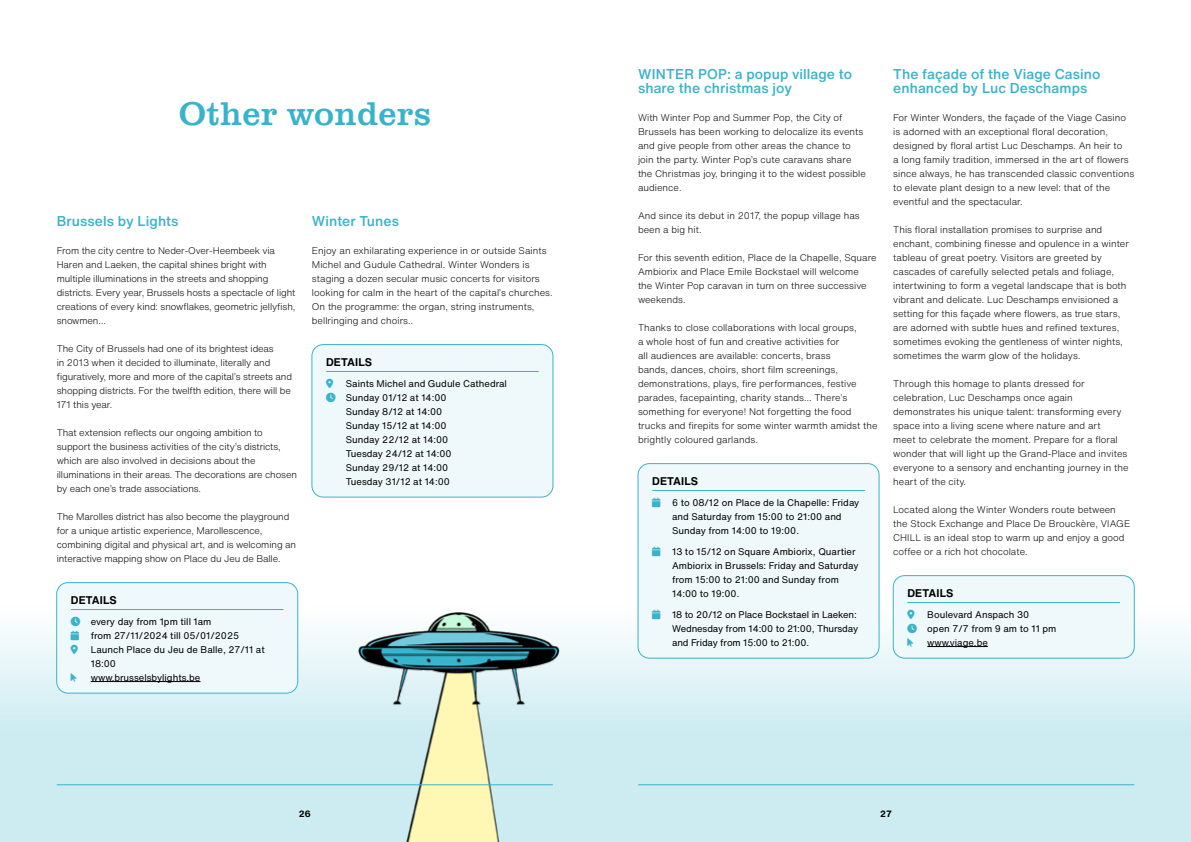
<style>
.page{position:relative;width:1191px;height:842px;background:#fff}
.page>*{position:absolute;margin:0;border:0;box-sizing:border-box;transform-origin:0 0}
.t1{font:34px "Clarendon URW";letter-spacing:.01em;color:#38b3cb}
.t2{font:500 14px/14px "Helvetica Now Text";letter-spacing:.005em;color:#38b3cb}
.t3{font:700 11px "Helvetica Now Text";letter-spacing:.015em;color:#000}
.t4{font:300 9.5px/14px "Helvetica Now Text";letter-spacing:.005em;color:#000}
.t5{font:9.5px/14px "Helvetica Now Text";color:#000}
.t6{font:700 9px "Helvetica Now Text";color:#000}
</style>
<div class="page">
<div style="left:0;top:607px;width:1191px;height:235px;background:linear-gradient(to bottom,#f2f9fb,#c0e7ef)"></div>
<div style="left:638px;top:464px;width:241px;height:194px;background:#eff9fb;border-radius:11px"></div>
<div style="left:638px;top:463px;width:241px;height:195px;border:1px solid #38b3cb;border-radius:11px"></div>
<hr style="left:652px;top:490px;width:213px;height:1px;background:#38b3cb">
<div style="left:893px;top:576px;width:241px;height:82px;background:#eff9fb;border-radius:11px"></div>
<div style="left:893px;top:575px;width:241px;height:83px;border:1px solid #38b3cb;border-radius:11px"></div>
<hr style="left:907px;top:602px;width:213px;height:1px;background:#38b3cb">
<hr style="left:927px;top:646px;width:61px;height:1px;background:#000">
<div style="left:57px;top:583px;width:241px;height:110px;background:#eff9fb;border-radius:11px"></div>
<div style="left:56px;top:582px;width:242px;height:111px;border:1px solid #38b3cb;border-radius:11px"></div>
<hr style="left:71px;top:609px;width:212px;height:1px;background:#38b3cb">
<hr style="left:91px;top:681px;width:109px;height:1px;background:#000">
<div style="left:312px;top:345px;width:241px;height:152px;background:#eff9fb;border-radius:11px"></div>
<div style="left:312px;top:344px;width:241px;height:153px;border:1px solid #38b3cb;border-radius:11px"></div>
<hr style="left:326px;top:371px;width:213px;height:1px;background:#38b3cb">
<img style="left:327px;top:607px;width:267px;height:235px">
<hr style="left:638px;top:784px;width:496px;height:1px;background:#38b3cb">
<hr style="left:57px;top:784px;width:496px;height:1px;background:#38b3cb">
<h1 class="t1" style="left:179px;top:89px;width:253px">Other wonders</h1>
<h2 class="t2" style="left:57px;top:213px;width:123px">Brussels by Lights</h2>
<p class="t4" style="left:57px;top:243px;width:240px">From the city centre to Neder-Over-Heembeek via Haren and Laeken, the capital shines bright with multiple illuminations in the streets and shopping districts. Every year, Brussels hosts a spectacle of light creations of every kind: snowflakes, geometric jellyfish, snowmen…</p>
<p class="t4" style="left:57px;top:341px;width:237px">The City of Brussels had one of its brightest ideas<br>in 2013 when it decided to illuminate, literally and figuratively, more and more of the capital’s streets and shopping districts. For the twelfth edition, there will be 171 this year.</p>
<p class="t4" style="left:57px;top:425px;width:242px">That extension reflects our ongoing ambition to support the business activities of the city’s districts, which are also involved in decisions about the illuminations in their areas. The decorations are chosen by each one’s trade associations.</p>
<p class="t4" style="left:57px;top:509px;width:241px">The Marolles district has also become the playground for a unique artistic experience, Marollescence, combining digital and physical art, and is welcoming an interactive mapping show on Place du Jeu de Balle.</p>
<p class="t3" style="left:71px;top:591px;width:47px">DETAILS</p>
<p class="t5" style="left:91px;top:614px;width:175px">every day from 1pm till 1am<br>from 27/11/2024 till 05/01/2025<br>Launch Place du Jeu de Balle, 27/11 at<br>18:00<br>www.brusselsbylights.be</p>
<h2 class="t2" style="left:312px;top:213px;width:89px">Winter Tunes</h2>
<p class="t4" style="left:312px;top:243px;width:242px">Enjoy an exhilarating experience in or outside Saints Michel and Gudule Cathedral. Winter Wonders is staging a dozen secular music concerts for visitors looking for calm in the heart of the capital’s churches.<br>On the programme: the organ, string instruments, bellringing and choirs..</p>
<p class="t3" style="left:326px;top:353px;width:47px">DETAILS</p>
<p class="t5" style="left:346px;top:376px;width:162px">Saints Michel and Gudule Cathedral<br>Sunday 01/12 at 14:00<br>Sunday 8/12 at 14:00<br>Sunday 15/12 at 14:00<br>Sunday 22/12 at 14:00<br>Tuesday 24/12 at 14:00<br>Sunday 29/12 at 14:00<br>Tuesday 31/12 at 14:00</p>
<h2 class="t2" style="left:638px;top:66px;width:216px">WINTER POP: a popup village to share the christmas joy</h2>
<p class="t4" style="left:638px;top:110px;width:229px">With Winter Pop and Summer Pop, the City of Brussels has been working to delocalize its events and give people from other areas the chance to join the party. Winter Pop’s cute caravans share the Christmas joy, bringing it to the widest possible audience.</p>
<p class="t4" style="left:638px;top:208px;width:223px">And since its debut in 2017, the popup village has been a big hit.</p>
<p class="t4" style="left:638px;top:250px;width:240px">For this seventh edition, Place de la Chapelle, Square Ambiorix and Place Emile Bockstael will welcome<br>the Winter Pop caravan in turn on three successive weekends.</p>
<p class="t4" style="left:638px;top:320px;width:241px">Thanks to close collaborations with local groups,<br>a whole host of fun and creative activities for<br>all audiences are available: concerts, brass<br>bands, dances, choirs, short film screenings, demonstrations, plays, fire performances, festive parades, facepainting, charity stands… There’s something for everyone! Not forgetting the food trucks and firepits for some winter warmth amidst the brightly coloured garlands.</p>
<p class="t3" style="left:652px;top:472px;width:47px">DETAILS</p>
<p class="t5" style="left:672px;top:495px;width:189px">6 to 08/12 on Place de la Chapelle: Friday and Saturday from 15:00 to 21:00 and<br>Sunday from 14:00 to 19:00.</p>
<p class="t5" style="left:672px;top:544px;width:188px">13 to 15/12 on Square Ambiorix, Quartier Ambiorix in Brussels: Friday and Saturday from 15:00 to 21:00 and Sunday from 14:00 to 19:00.</p>
<p class="t5" style="left:672px;top:607px;width:188px">18 to 20/12 on Place Bockstael in Laeken:<br>Wednesday from 14:00 to 21:00, Thursday and Friday from 15:00 to 21:00.</p>
<h2 class="t2" style="left:893px;top:66px;width:209px">The façade of the Viage Casino enhanced by Luc Deschamps</h2>
<p class="t4" style="left:893px;top:110px;width:242px">For Winter Wonders, the façade of the Viage Casino is adorned with an exceptional floral decoration, designed by floral artist Luc Deschamps. An heir to<br>a long family tradition, immersed in the art of flowers since always, he has transcended classic conventions to elevate plant design to a new level: that of the eventful and the spectacular.</p>
<p class="t4" style="left:893px;top:222px;width:237px">This floral installation promises to surprise and enchant, combining finesse and opulence in a winter tableau of great poetry. Visitors are greeted by cascades of carefully selected petals and foliage, intertwining to form a vegetal landscape that is both vibrant and delicate. Luc Deschamps envisioned a setting for this façade where flowers, as true stars, are adorned with subtle hues and refined textures, sometimes evoking the gentleness of winter nights, sometimes the warm glow of the holidays.</p>
<p class="t4" style="left:893px;top:376px;width:237px">Through this homage to plants dressed for celebration, Luc Deschamps once again demonstrates his unique talent: transforming every space into a living scene where nature and art<br>meet to celebrate the moment. Prepare for a floral wonder that will light up the Grand-Place and invites everyone to a sensory and enchanting journey in the heart of the city.</p>
<p class="t4" style="left:893px;top:502px;width:239px">Located along the Winter Wonders route between the Stock Exchange and Place De Brouckère, VIAGE CHILL is an ideal stop to warm up and enjoy a good coffee or a rich hot chocolate.</p>
<p class="t3" style="left:907px;top:584px;width:47px">DETAILS</p>
<p class="t5" style="left:927px;top:607px;width:131px">Boulevard Anspach 30<br>open 7/7 from 9 am to 11 pm www.viage.be</p>
<p class="t6" style="left:299px;top:807px;width:13px">26</p>
<p class="t6" style="left:880px;top:807px;width:13px">27</p>
</div>
